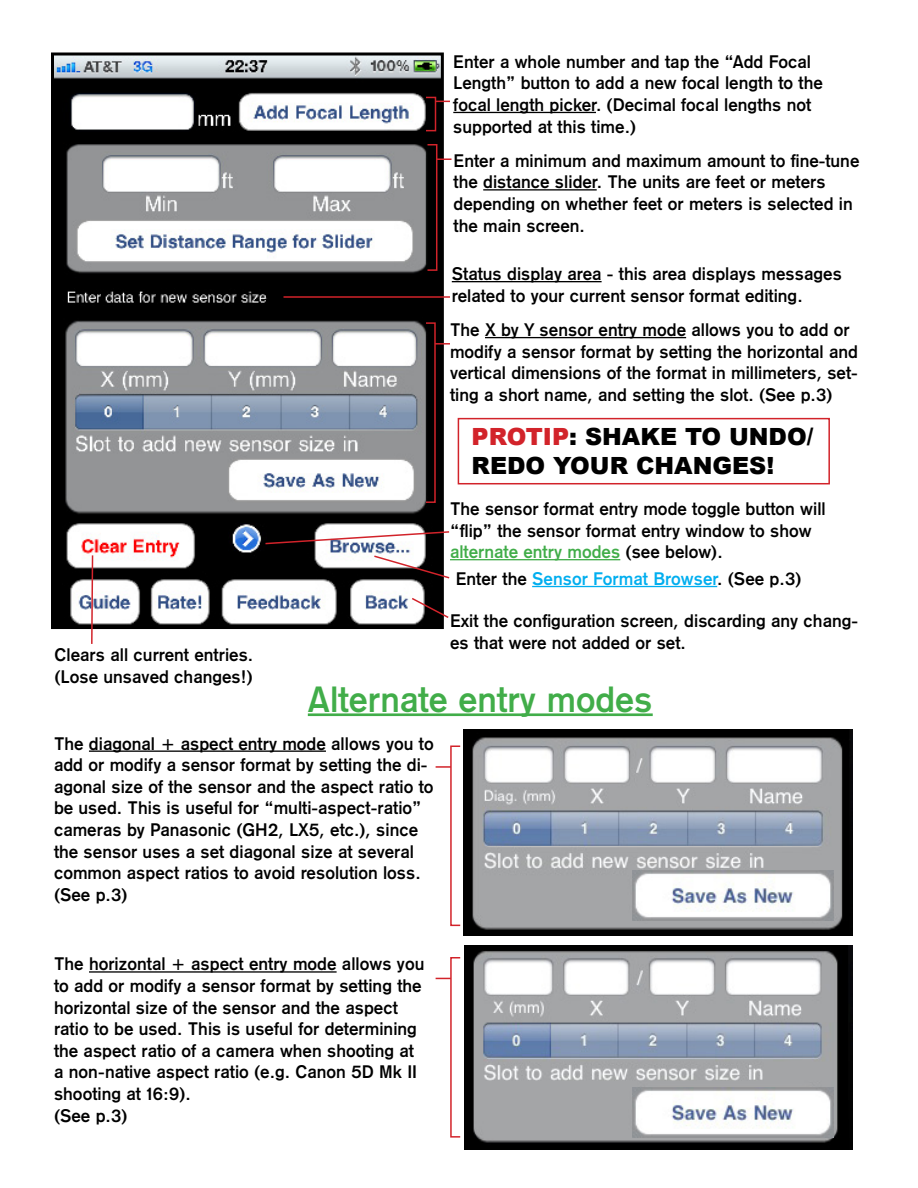
<style>
.page{position:relative;width:918px;height:1188px;background:#fff}
.page>*{position:absolute;margin:0;border:0;box-sizing:border-box;transform-origin:0 0}
.t1{font:36.15px "Gothic 725 BT Bold A";color:#41ad49}
.t2{font:900 23.7px/28.5px "Arial";color:#000}
.t3{font:18px/21.6px "Gothic 725 BT Bold A";color:#000}
.t4{font:18px "Gothic 725 BT Bold A";color:#00aeef}
.s1{color:#d2232a}
.s2{color:#41ad49}
.s3{color:#000}
</style>
<div class="page">
<img style="left:55px;top:56px;width:385px;height:569px">
<div style="left:51px;top:52px;width:393px;height:577px;border:3px solid #000"></div>
<hr style="left:453px;top:112px;width:143px;height:1px;background:#000">
<hr style="left:483px;top:189px;width:114px;height:2px;background:#000">
<img style="left:464px;top:730px;width:388px;height:205px">
<hr style="left:485px;top:337px;width:201px;height:1px;background:#000">
<div style="left:425px;top:322px;width:11px;height:181px;border:2px solid #d2232a"></div>
<svg style="left:435px;top:343px;width:15px;height:2px"></svg>
<div style="left:427px;top:144px;width:10px;height:127px;border:2px solid #d2232a"></div>
<svg style="left:436px;top:158px;width:16px;height:2px"></svg>
<div style="left:425px;top:97px;width:11px;height:34px;border:2px solid #d2232a"></div>
<svg style="left:435px;top:101px;width:15px;height:1px"></svg>
<svg style="left:264px;top:530px;width:186px;height:15px"></svg>
<hr style="left:450px;top:559px;width:170px;height:1px;background:#41ad49">
<hr style="left:308px;top:713px;width:345px;height:3px;background:#41ad49">
<svg style="left:410px;top:596px;width:39px;height:23px"></svg>
<svg style="left:373px;top:554px;width:78px;height:26px"></svg>
<hr style="left:532px;top:586px;width:185px;height:1px;background:#00aeef">
<div style="left:450px;top:746px;width:11px;height:180px;border:2px solid #d2232a"></div>
<svg style="left:436px;top:766px;width:15px;height:2px"></svg>
<hr style="left:89px;top:751px;width:237px;height:1px;background:#000">
<img style="left:464px;top:946px;width:389px;height:204px">
<div style="left:450px;top:957px;width:11px;height:181px;border:2px solid #d2232a"></div>
<svg style="left:436px;top:978px;width:15px;height:1px"></svg>
<hr style="left:89px;top:971px;width:248px;height:2px;background:#000">
<hr style="left:284px;top:296px;width:166px;height:2px;background:#d2232a">
<hr style="left:452px;top:281px;width:150px;height:1px;background:#000">
<svg style="left:90px;top:554px;width:4px;height:90px"></svg>
<div style="left:458px;top:418px;width:372px;height:66px;border:2px solid #d2232a"></div>
<img style="left:632px;top:871px;width:202px;height:49px">
<img style="left:632px;top:1088px;width:202px;height:50px">
<p class="t3" style="left:453px;top:51px;width:371px">Enter a whole number and tap the “Add Focal Length” button to add a new focal length to the focal length picker. (Decimal focal lengths not supported at this time.)</p>
<p class="t3" style="left:454px;top:150px;width:407px">Enter a minimum and maximum amount to fine-tune the distance slider. The units are feet or meters depending on whether feet or meters is selected in the main screen.</p>
<p class="t3" style="left:452px;top:263px;width:392px">Status display area - this area displays messages related to your current sensor format editing.</p>
<p class="t3" style="left:450px;top:319px;width:410px">The X by Y sensor entry mode allows you to add or modify a sensor format by setting the horizontal and vertical dimensions of the format in millimeters, set&shy;ting a short name, and setting the slot. (See p.3)</p>
<h2 class="t2" style="left:472px;top:422px;width:343px"><span class="s1">PROTIP</span>: SHAKE TO UNDO/<br>REDO YOUR CHANGES!</h2>
<p class="t3" style="left:450px;top:498px;width:377px">The sensor format entry mode toggle button will “flip” the sensor format entry window to show <span class="s2">alternate entry modes</span> (see below).</p>
<p class="t3" style="left:55px;top:644px;width:200px">Clears all current entries. (Lose unsaved changes!)</p>
<p class="t4" style="left:456px;top:569px;width:347px"><span class="s3">Enter the</span> Sensor Format Browser<span class="s3">. (See p.3)</span></p>
<p class="t3" style="left:450px;top:610px;width:410px">Exit the configuration screen, discarding any chang&shy;es that were not added or set.</p>
<h1 class="t1" style="left:308px;top:679px;width:346px">Alternate entry modes</h1>
<p class="t3" style="left:54px;top:733px;width:381px">The diagonal + aspect entry mode allows you to add or modify a sensor format by setting the di&shy;agonal size of the sensor and the aspect ratio to be used. This is useful for “multi-aspect-ratio” cameras by Panasonic (GH2, LX5, etc.), since the sensor uses a set diagonal size at several common aspect ratios to avoid resolution loss. (See p.3)</p>
<p class="t3" style="left:54px;top:954px;width:372px">The horizontal + aspect entry mode allows you to add or modify a sensor format by setting the horizontal size of the sensor and the aspect ratio to be used. This is useful for determining the aspect ratio of a camera when shooting at a non-native aspect ratio (e.g. Canon 5D Mk II shooting at 16:9).<br>(See p.3)</p>
</div>
